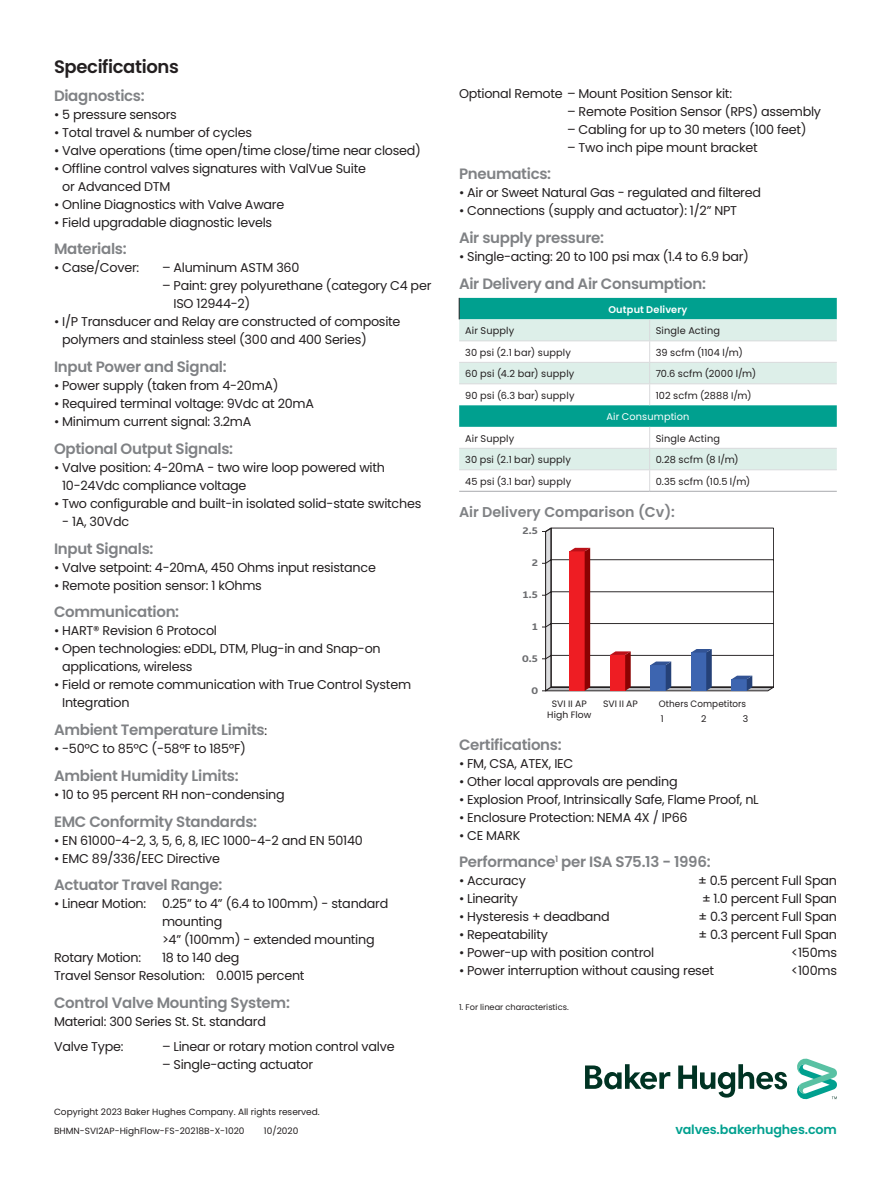
<style>
.page{position:relative;width:891px;height:1188px;background:#fff}
.page>*{position:absolute;margin:0;border:0;box-sizing:border-box;transform-origin:0 0}
.t1{font:600 18px "Poppins";letter-spacing:-.02em;color:#231f20}
.t2{font:600 15px "Poppins";letter-spacing:-.02em;color:#808285}
.t3{font:600 14.25px "Poppins";color:#808285}
.t4{font:12.75px/18px "Poppins";letter-spacing:-.02em;color:#231f20}
.t5{font:600 12.75px "Poppins";letter-spacing:-.01em;color:#00a08f}
.t6{font:700 10.05px "GE Inspira Sans";color:#6c6d70;scale:1.11 1}
.t7{font:9.75px "Poppins";letter-spacing:.015em;color:#231f20}
.t8{font:600 9.75px "Poppins";letter-spacing:.015em;color:#fff}
.t9{font:9.75px "Poppins";letter-spacing:.015em;color:#fff}
.t10{font:9.3px/11.4px "Poppins";letter-spacing:.01em;color:#231f20;text-align:center}
.t11{font:9.3px "Poppins";letter-spacing:.01em;color:#231f20;scale:.95 1}
.t12{font:9px/18.8px "Poppins";color:#231f20}
.t13{font:8.25px "Poppins";color:#231f20}
.s1{font-weight:400;font-size:12.75px;color:#231f20}
</style>
<div class="page">
<svg style="left:585px;top:1058px;width:252px;height:42px"></svg>
<div style="left:460px;top:298px;width:377px;height:21px;background:#00a08f"></div>
<svg style="left:459px;top:319px;width:378px;height:150px"></svg>
<svg style="left:459px;top:298px;width:1px;height:21px"></svg>
<hr style="left:459px;top:340px;width:191px;height:1px;background:#d9dadc">
<hr style="left:650px;top:340px;width:187px;height:1px;background:#d9dadc">
<hr style="left:459px;top:362px;width:191px;height:1px;background:#d9dadc">
<hr style="left:650px;top:362px;width:187px;height:1px;background:#d9dadc">
<hr style="left:459px;top:383px;width:191px;height:1px;background:#d9dadc">
<hr style="left:650px;top:383px;width:187px;height:1px;background:#d9dadc">
<svg style="left:649px;top:319px;width:1px;height:86px"></svg>
<hr style="left:459px;top:448px;width:191px;height:1px;background:#d9dadc">
<hr style="left:650px;top:448px;width:187px;height:1px;background:#d9dadc">
<hr style="left:459px;top:469px;width:191px;height:1px;background:#d9dadc">
<hr style="left:650px;top:469px;width:187px;height:1px;background:#d9dadc">
<svg style="left:649px;top:427px;width:1px;height:64px"></svg>
<hr style="left:459px;top:491px;width:191px;height:1px;background:#a8a9ad">
<hr style="left:650px;top:491px;width:187px;height:1px;background:#a8a9ad">
<svg style="left:542px;top:527px;width:232px;height:165px"></svg>
<h1 class="t1" style="left:54px;top:56px;width:126px">Specifications</h1>
<p class="t2" style="left:54px;top:87px;width:92px">Diagnostics:</p>
<p class="t4" style="left:54px;top:105px;width:124px">• 5 pressure sensors</p>
<p class="t4" style="left:54px;top:123px;width:200px">• Total travel &amp; number of cycles</p>
<p class="t4" style="left:54px;top:141px;width:369px">• Valve operations (time open/time close/time near closed)</p>
<p class="t4" style="left:62px;top:159px;width:305px;text-indent:-8px">• Offline control valves signatures with ValVue Suite or Advanced DTM</p>
<p class="t4" style="left:54px;top:195px;width:232px">• Online Diagnostics with Valve Aware</p>
<p class="t4" style="left:54px;top:213px;width:220px">• Field upgradable diagnostic levels</p>
<p class="t2" style="left:54px;top:240px;width:74px">Materials:</p>
<p class="t4" style="left:54px;top:259px;width:87px">• Case/Cover:</p>
<p class="t4" style="left:162px;top:259px;width:139px">– Aluminum ASTM 360</p>
<p class="t4" style="left:174px;top:277px;width:259px;text-indent:-12px">– Paint: grey polyurethane (category C4 per<br>ISO 12944-2)</p>
<p class="t4" style="left:62px;top:313px;width:340px;text-indent:-8px">• I/P Transducer and Relay are constructed of composite polymers and stainless steel (300 and 400 Series)</p>
<p class="t2" style="left:54px;top:358px;width:174px">Input Power and Signal:</p>
<p class="t4" style="left:54px;top:377px;width:226px">• Power supply (taken from 4-20mA)</p>
<p class="t4" style="left:54px;top:395px;width:262px">• Required terminal voltage: 9Vdc at 20mA</p>
<p class="t4" style="left:54px;top:413px;width:199px">• Minimum current signal: 3.2mA</p>
<p class="t2" style="left:54px;top:440px;width:181px">Optional Output Signals:</p>
<p class="t4" style="left:62px;top:459px;width:324px;text-indent:-8px">• Valve position: 4-20mA - two wire loop powered with<br>10-24Vdc compliance voltage</p>
<p class="t4" style="left:54px;top:495px;width:369px">• Two configurable and built-in isolated solid-state switches</p>
<p class="t4" style="left:62px;top:513px;width:68px">- 1A, 30Vdc</p>
<p class="t2" style="left:54px;top:540px;width:101px">Input Signals:</p>
<p class="t4" style="left:54px;top:558px;width:323px">• Valve setpoint: 4-20mA, 450 Ohms input resistance</p>
<p class="t4" style="left:54px;top:576px;width:209px">• Remote position sensor: 1 kOhms</p>
<p class="t2" style="left:54px;top:603px;width:127px">Communication:</p>
<p class="t4" style="left:54px;top:622px;width:165px">• HART® Revision 6 Protocol</p>
<p class="t4" style="left:62px;top:640px;width:320px;text-indent:-8px">• Open technologies: eDDL, DTM, Plug-in and Snap-on applications, wireless</p>
<p class="t4" style="left:62px;top:676px;width:350px;text-indent:-8px">• Field or remote communication with True Control System<br>Integration</p>
<p class="t2" style="left:54px;top:721px;width:215px">Ambient Temperature Limits<span class="s1">:</span></p>
<p class="t4" style="left:54px;top:740px;width:194px">• -50ºC to 85ºC (-58ºF to 185ºF)</p>
<p class="t2" style="left:54px;top:767px;width:186px">Ambient Humidity Limits:</p>
<p class="t4" style="left:54px;top:786px;width:232px">• 10 to 95 percent RH non-condensing</p>
<p class="t2" style="left:54px;top:813px;width:205px">EMC Conformity Standards:</p>
<p class="t4" style="left:54px;top:831px;width:310px">• EN 61000-4-2, 3, 5, 6, 8, IEC 1000-4-2 and EN 50140</p>
<p class="t4" style="left:54px;top:849px;width:168px">• EMC 89/336/EEC Directive</p>
<p class="t2" style="left:54px;top:876px;width:170px">Actuator Travel Range:</p>
<p class="t4" style="left:54px;top:895px;width:336px">• Linear Motion: 0.25” to 4” (6.4 to 100mm) - standard</p>
<p class="t4" style="left:162px;top:913px;width:62px">mounting</p>
<p class="t4" style="left:162px;top:931px;width:214px">&gt;4” (100mm) - extended mounting</p>
<p class="t4" style="left:54px;top:949px;width:89px">Rotary Motion:</p>
<p class="t4" style="left:54px;top:949px;width:252px;text-indent:108px">18 to 140 deg<br>Travel Sensor Resolution: 0.0015 percent</p>
<p class="t2" style="left:54px;top:994px;width:237px">Control Valve Mounting System:</p>
<p class="t4" style="left:54px;top:1009px;width:214px;line-height:24.8px">Material: 300 Series St. St. standard<br>Valve Type:</p>
<p class="t4" style="left:162px;top:1037px;width:234px">– Linear or rotary motion control valve</p>
<p class="t4" style="left:162px;top:1056px;width:153px">– Single-acting actuator</p>
<p class="t4" style="left:459px;top:84px;width:275px">Optional Remote – Mount Position Sensor kit:</p>
<p class="t4" style="left:567px;top:102px;width:256px">– Remote Position Sensor (RPS) assembly</p>
<p class="t4" style="left:567px;top:120px;width:241px">– Cabling for up to 30 meters (100 feet)</p>
<p class="t4" style="left:567px;top:138px;width:192px">– Two inch pipe mount bracket</p>
<p class="t2" style="left:459px;top:165px;width:94px">Pneumatics:</p>
<p class="t4" style="left:459px;top:184px;width:304px">• Air or Sweet Natural Gas - regulated and filtered</p>
<p class="t4" style="left:459px;top:202px;width:280px">• Connections (supply and actuator): 1/2” NPT</p>
<p class="t2" style="left:459px;top:229px;width:147px">Air supply pressure:</p>
<p class="t4" style="left:459px;top:248px;width:292px">• Single-acting: 20 to 100 psi max (1.4 to 6.9 bar)</p>
<p class="t2" style="left:459px;top:275px;width:249px">Air Delivery and Air Consumption:</p>
<p class="t8" style="left:608px;top:304px;width:81px">Output Delivery</p>
<p class="t7" style="left:465px;top:325px;width:51px">Air Supply</p>
<p class="t7" style="left:656px;top:325px;width:66px">Single Acting</p>
<p class="t7" style="left:465px;top:347px;width:107px">30 psi (2.1 bar) supply</p>
<p class="t7" style="left:656px;top:347px;width:89px">39 scfm (1104 l/m)</p>
<p class="t7" style="left:465px;top:368px;width:111px">60 psi (4.2 bar) supply</p>
<p class="t7" style="left:656px;top:368px;width:102px">70.6 scfm (2000 l/m)</p>
<p class="t7" style="left:465px;top:390px;width:111px">90 psi (6.3 bar) supply</p>
<p class="t7" style="left:656px;top:390px;width:97px">102 scfm (2888 I/m)</p>
<p class="t9" style="left:606px;top:411px;width:85px">Air Consumption</p>
<p class="t7" style="left:465px;top:433px;width:51px">Air Supply</p>
<p class="t7" style="left:656px;top:433px;width:66px">Single Acting</p>
<p class="t7" style="left:465px;top:454px;width:107px">30 psi (2.1 bar) supply</p>
<p class="t7" style="left:656px;top:454px;width:84px">0.28 scfm (8 l/m)</p>
<p class="t7" style="left:465px;top:475px;width:108px">45 psi (3.1 bar) supply</p>
<p class="t7" style="left:656px;top:475px;width:96px">0.35 scfm (10.5 l/m)</p>
<p class="t3" style="left:459px;top:504px;width:218px">Air Delivery Comparison (Cv):</p>
<p class="t6" style="left:522px;top:524px;width:16px">2.5</p>
<p class="t6" style="left:532px;top:556px;width:8px">2</p>
<p class="t6" style="left:522px;top:588px;width:16px">1.5</p>
<p class="t6" style="left:532px;top:620px;width:8px">1</p>
<p class="t6" style="left:522px;top:652px;width:16px">0.5</p>
<p class="t6" style="left:532px;top:684px;width:8px">0</p>
<p class="t10" style="left:661px;top:713px;width:4px">1</p>
<p class="t10" style="left:701px;top:713px;width:7px">2</p>
<p class="t10" style="left:743px;top:713px;width:7px">3</p>
<p class="t10" style="left:547px;top:698px;width:46px">SVI II AP<br>High Flow</p>
<p class="t10" style="left:603px;top:698px;width:36px">SVI II AP</p>
<p class="t11" style="left:659px;top:699px;width:93px">Others Competitors</p>
<p class="t2" style="left:459px;top:736px;width:104px">Certifications:</p>
<p class="t4" style="left:459px;top:754px;width:116px">• FM, CSA, ATEX, IEC</p>
<p class="t4" style="left:459px;top:772px;width:220px">• Other local approvals are pending</p>
<p class="t4" style="left:459px;top:790px;width:301px">• Explosion Proof, Intrinsically Safe, Flame Proof, nL</p>
<p class="t4" style="left:459px;top:808px;width:230px">• Enclosure Protection: NEMA 4X / IP66</p>
<p class="t4" style="left:459px;top:826px;width:63px">• CE MARK</p>
<p class="t2" style="left:459px;top:853px;width:253px">Performance<sup>1</sup> per ISA S75.13 - 1996:</p>
<p class="t4" style="left:459px;top:872px;width:68px">• Accuracy</p>
<p class="t4" style="left:698px;top:872px;width:140px">± 0.5 percent Full Span</p>
<p class="t4" style="left:459px;top:890px;width:61px">• Linearity</p>
<p class="t4" style="left:702px;top:890px;width:136px">± 1.0 percent Full Span</p>
<p class="t4" style="left:459px;top:908px;width:152px">• Hysteresis + deadband</p>
<p class="t4" style="left:699px;top:908px;width:140px">± 0.3 percent Full Span</p>
<p class="t4" style="left:459px;top:926px;width:90px">• Repeatability</p>
<p class="t4" style="left:699px;top:926px;width:140px">± 0.3 percent Full Span</p>
<p class="t4" style="left:459px;top:944px;width:197px">• Power-up with position control</p>
<p class="t4" style="left:791px;top:944px;width:47px">&lt;150ms</p>
<p class="t4" style="left:459px;top:962px;width:257px">• Power interruption without causing reset</p>
<p class="t4" style="left:791px;top:962px;width:47px">&lt;100ms</p>
<p class="t13" style="left:459px;top:1002px;width:111px">1. For linear characteristics.</p>
<p class="t12" style="left:54px;top:1103px;width:267px">Copyright 2023 Baker Hughes Company. All rights reserved.<br>BHMN-SVI2AP-HighFlow-FS-20218B-X-1020</p>
<p class="t12" style="left:264px;top:1122px;width:36px">10/2020</p>
<p class="t5" style="left:675px;top:1122px;width:163px">valves.bakerhughes.com</p>
</div>
